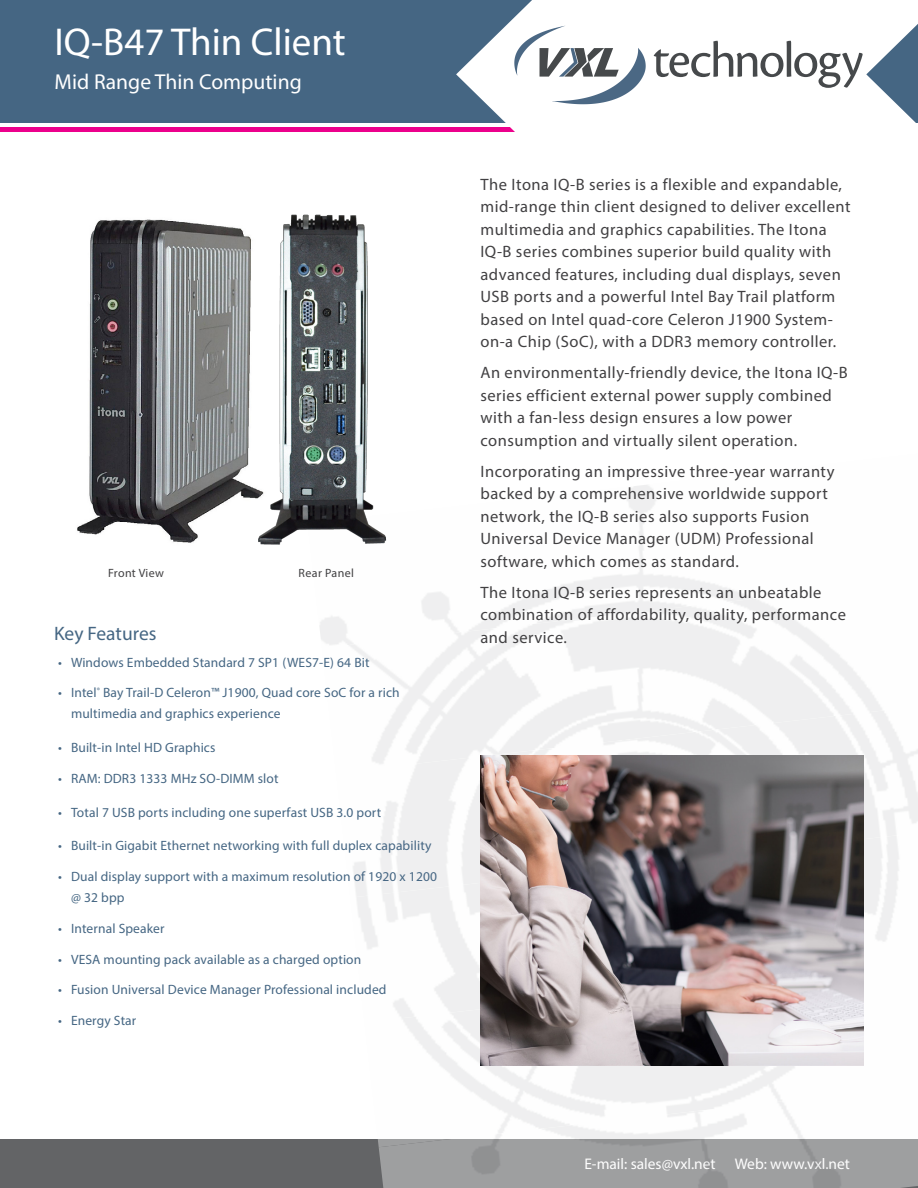
<style>
.page{position:relative;width:918px;height:1188px;background:#fff}
.page>*{position:absolute;margin:0;border:0;box-sizing:border-box;transform-origin:0 0}
.t1{font:39px "Myriad Pro";color:#fff}
.t2{font:21.6px "Myriad Pro";color:#fff}
.t3{font:19.5px "Myriad Pro";color:#456683}
.t4{font:16.5px/22.5px "Myriad Pro";letter-spacing:.03em;color:#414042}
.t5{font:15.45px "Myriad Pro";color:#fff}
.t6{font:13.5px/21px "Myriad Pro";letter-spacing:.01em;color:#456683}
.t7{font:12px "Myriad Pro";letter-spacing:.03em;color:#414042}
</style>
<div class="page">
<div style="left:0;top:1140px;width:918px;height:48px;background:#636466"></div>
<img style="left:372px;top:691px;width:546px;height:125px">
<img style="left:364px;top:941px;width:522px;height:206px">
<img style="left:379px;top:1066px;width:539px;height:122px">
<div style="left:0;top:0;width:918px;height:123px;background:#456683"></div>
<hr style="left:0;top:127px;width:912px;height:4px;background:#ec008c">
<svg style="left:456px;top:0;width:462px;height:132px;fill:#fff"></svg>
<img style="left:77px;top:219px;width:176px;height:324px">
<img style="left:253px;top:214px;width:134px;height:331px">
<img style="left:480px;top:756px;width:384px;height:310px">
<svg style="left:514px;top:26px;width:132px;height:78px;background:#d0d4d8"></svg>
<svg style="left:654px;top:41px;width:209px;height:47px;background:#d2d3d4"></svg>
<h1 class="t1" style="left:55px;top:18px;width:293px">IQ-B47 Thin Client</h1>
<h2 class="t2" style="left:55px;top:69px;width:249px">Mid Range Thin Computing</h2>
<p class="t7" style="left:108px;top:565px;width:58px">Front View</p>
<p class="t7" style="left:299px;top:565px;width:57px">Rear Panel</p>
<p class="t4" style="left:480px;top:173px;width:372px">The Itona IQ-B series is a flexible and expandable, mid-range thin client designed to deliver excellent multimedia and graphics capabilities. The Itona IQ-B series combines superior build quality with advanced features, including dual displays, seven USB ports and a powerful Intel Bay Trail platform based on Intel quad-core Celeron J1900 System&shy;on-a Chip (SoC), with a DDR3 memory controller.</p>
<p class="t4" style="left:480px;top:361px;width:369px">An environmentally-friendly device, the Itona IQ-B series efficient external power supply combined with a fan-less design ensures a low power consumption and virtually silent operation.</p>
<p class="t4" style="left:480px;top:460px;width:356px">Incorporating an impressive three-year warranty backed by a comprehensive worldwide support network, the IQ-B series also supports Fusion Universal Device Manager (UDM) Professional software, which comes as standard.</p>
<p class="t4" style="left:480px;top:581px;width:367px">The Itona IQ-B series represents an unbeatable combination of affordability, quality, performance</p>
<p class="t3" style="left:54px;top:622px;width:104px">Key Features</p>
<p class="t4" style="left:480px;top:626px;width:88px">and service.</p>
<p class="t6" style="left:58px;top:651px;width:313px">• Windows Embedded Standard 7 SP1 (WES7-E) 64 Bit</p>
<p class="t6" style="left:71px;top:682px;width:330px;text-indent:-13px">• Intel<sup>®</sup> Bay Trail-D Celeron™ J1900, Quad core SoC for a rich multimedia and graphics experience</p>
<p class="t6" style="left:58px;top:737px;width:159px">• Built-in Intel HD Graphics</p>
<p class="t6" style="left:58px;top:768px;width:222px">• RAM: DDR3 1333 MHz SO-DIMM slot</p>
<p class="t6" style="left:58px;top:801px;width:325px">• Total 7 USB ports including one superfast USB 3.0 port</p>
<p class="t6" style="left:58px;top:835px;width:375px">• Built-in Gigabit Ethernet networking with full duplex capability</p>
<p class="t6" style="left:71px;top:866px;width:368px;text-indent:-13px">• Dual display support with a maximum resolution of 1920 x 1200 @ 32 bpp</p>
<p class="t6" style="left:58px;top:918px;width:108px">• Internal Speaker</p>
<p class="t6" style="left:58px;top:948px;width:305px">• VESA mounting pack available as a charged option</p>
<p class="t6" style="left:58px;top:979px;width:330px">• Fusion Universal Device Manager Professional included</p>
<p class="t6" style="left:58px;top:1010px;width:80px">• Energy Star</p>
<p class="t5" style="left:584px;top:1155px;width:267px">E-mail: sales@vxl.net Web: www.vxl.net</p>
</div>
